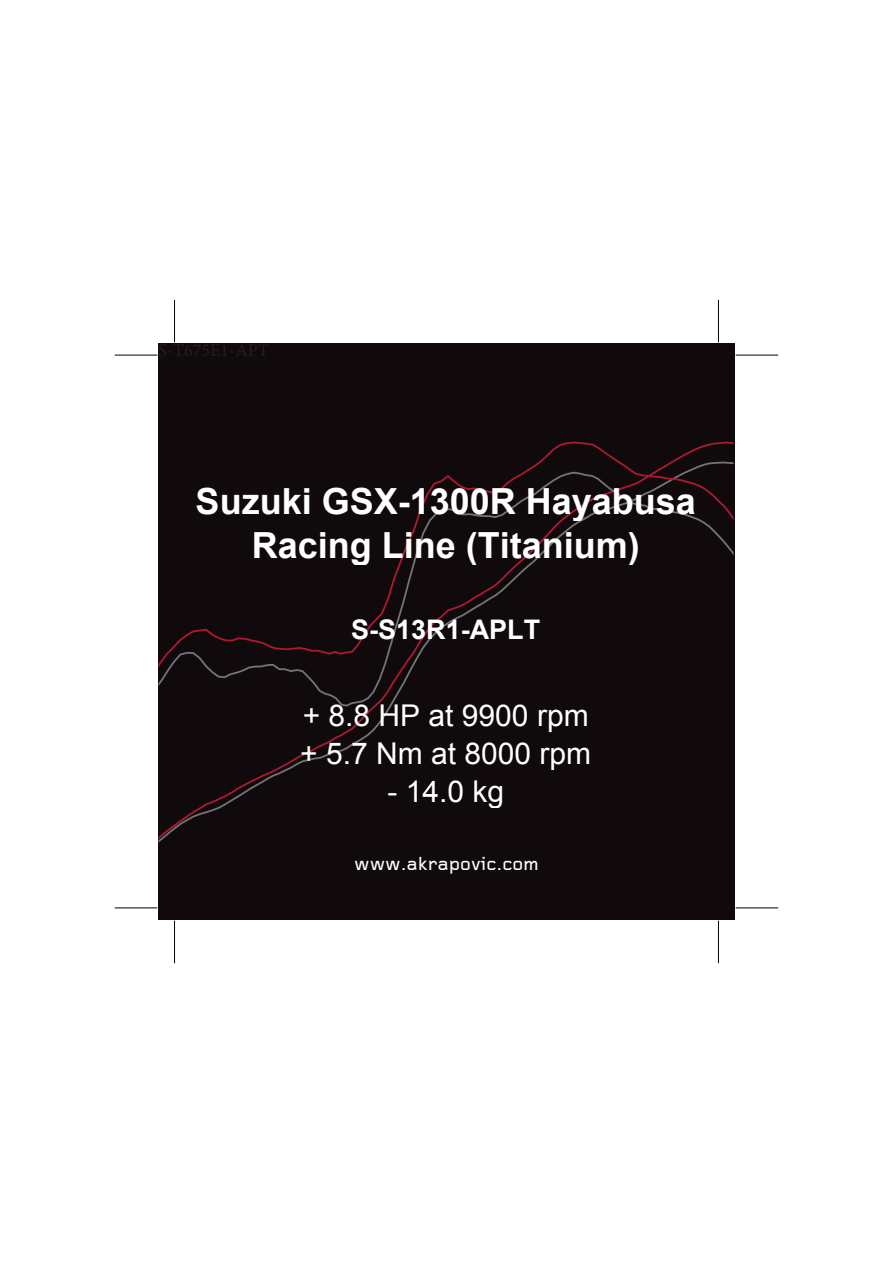
<style>
.page{position:relative;width:893px;height:1263px;background:#fff}
.page>*{position:absolute;margin:0;border:0;box-sizing:border-box;transform-origin:0 0}
.t1{font:700 36px/43.3px "Arial";color:#fff;text-align:center}
.t2{font:30px/37.8px "Arial";color:#fff}
.t3{font:700 27px "Arial";color:#fff}
.t4{font:500 19.5px "Foundry Gridnik";color:#fff}
</style>
<div class="page">
<div style="left:158px;top:343px;width:577px;height:577px;background:#110a0c"></div>
<svg style="left:158px;top:441px;width:576px;height:402px"></svg>
<hr style="left:115px;top:355px;width:42px;height:1px;background:#000">
<hr style="left:174px;top:300px;width:1px;height:42px;background:#000">
<hr style="left:115px;top:908px;width:42px;height:1px;background:#000">
<hr style="left:174px;top:921px;width:1px;height:42px;background:#000">
<hr style="left:736px;top:355px;width:42px;height:1px;background:#000">
<hr style="left:718px;top:300px;width:1px;height:42px;background:#000">
<hr style="left:736px;top:908px;width:42px;height:1px;background:#000">
<hr style="left:718px;top:921px;width:1px;height:42px;background:#000">
<p class="t1" style="left:196px;top:481px;width:502px">Suzuki GSX-1300R Hayabusa<br>Racing Line (Titanium)</p>
<p class="t3" style="left:351px;top:611px;width:191px">S-S13R1-APLT</p>
<p class="t2" style="left:300px;top:697px;width:292px">+ 8.8 HP at 9900 rpm + 5.7 Nm at 8000 rpm</p>
<p class="t2" style="left:387px;top:772px;width:118px">- 14.0 kg</p>
<p class="t4" style="left:354px;top:853px;width:186px">www.akrapovic.com</p>
</div>
